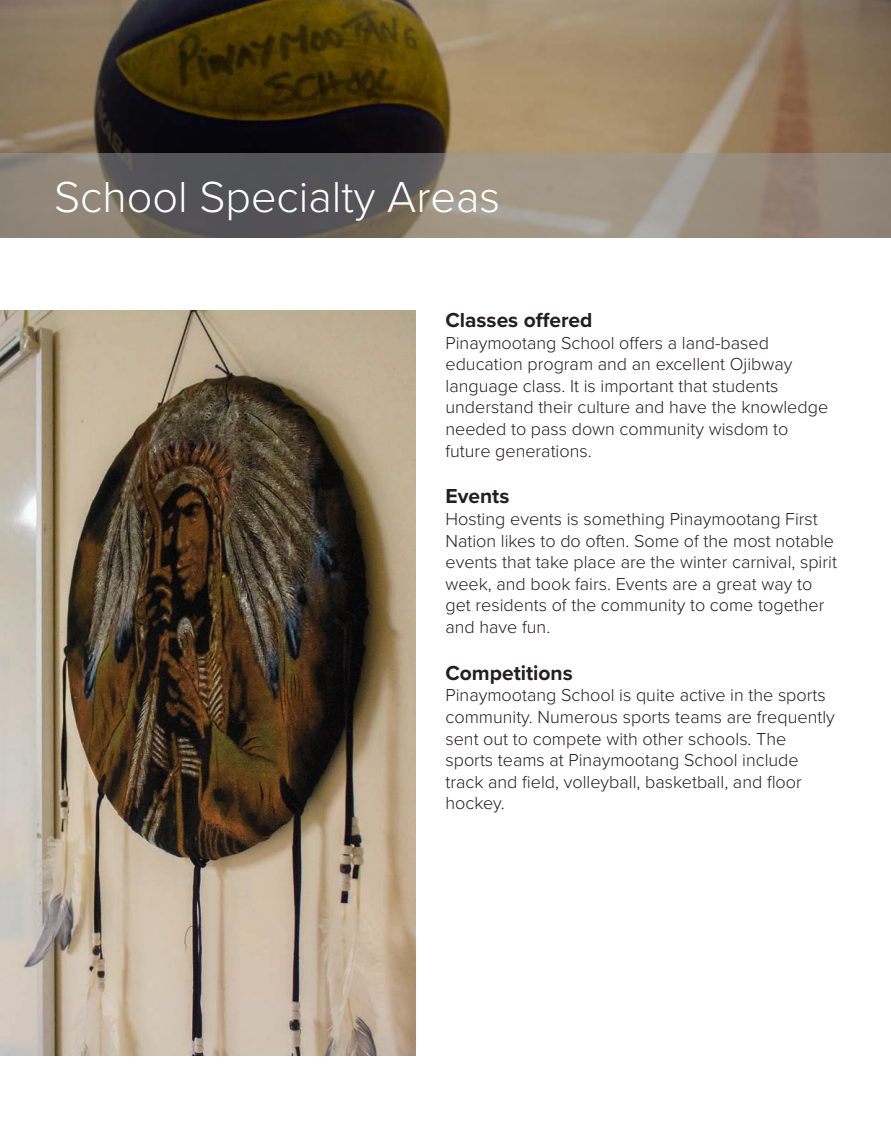
<style>
.page{position:relative;width:891px;height:1134px;background:#fff}
.page>*{position:absolute;margin:0;border:0;box-sizing:border-box;transform-origin:0 0}
.t1{font:300 45px "Proxima Nova";color:#fff}
.Copy_Header{font:700 21px "Proxima Nova";color:#231f20}
.Copy_Header-2{font:300 18px/21.6px "Proxima Nova";color:#231f20}
</style>
<div class="page">
<img style="left:0;top:311px;width:416px;height:745px">
<img style="left:0;top:0;width:891px;height:153px">
<svg style="left:0;top:153px;width:891px;height:85px;background:#827a71"></svg>
<p class="t1" style="left:54px;top:163px;width:448px">School Specialty Areas</p>
<p class="Copy_Header" style="left:446px;top:304px;width:149px">Classes offered</p>
<p class="Copy_Header-2" style="left:446px;top:331px;width:384px">Pinaymootang School offers a land-based education program and an excellent Ojibway language class. It is important that students understand their culture and have the knowledge needed to pass down community wisdom to future generations.</p>
<p class="Copy_Header" style="left:446px;top:481px;width:65px">Events</p>
<p class="Copy_Header-2" style="left:446px;top:507px;width:393px">Hosting events is something Pinaymootang First Nation likes to do often. Some of the most notable events that take place are the winter carnival, spirit week, and book fairs. Events are a great way to get residents of the community to come together and have fun.</p>
<p class="Copy_Header" style="left:446px;top:657px;width:129px">Competitions</p>
<p class="Copy_Header-2" style="left:446px;top:684px;width:391px">Pinaymootang School is quite active in the sports community. Numerous sports teams are frequently sent out to compete with other schools. The sports teams at Pinaymootang School include track and field, volleyball, basketball, and floor hockey.</p>
</div>
